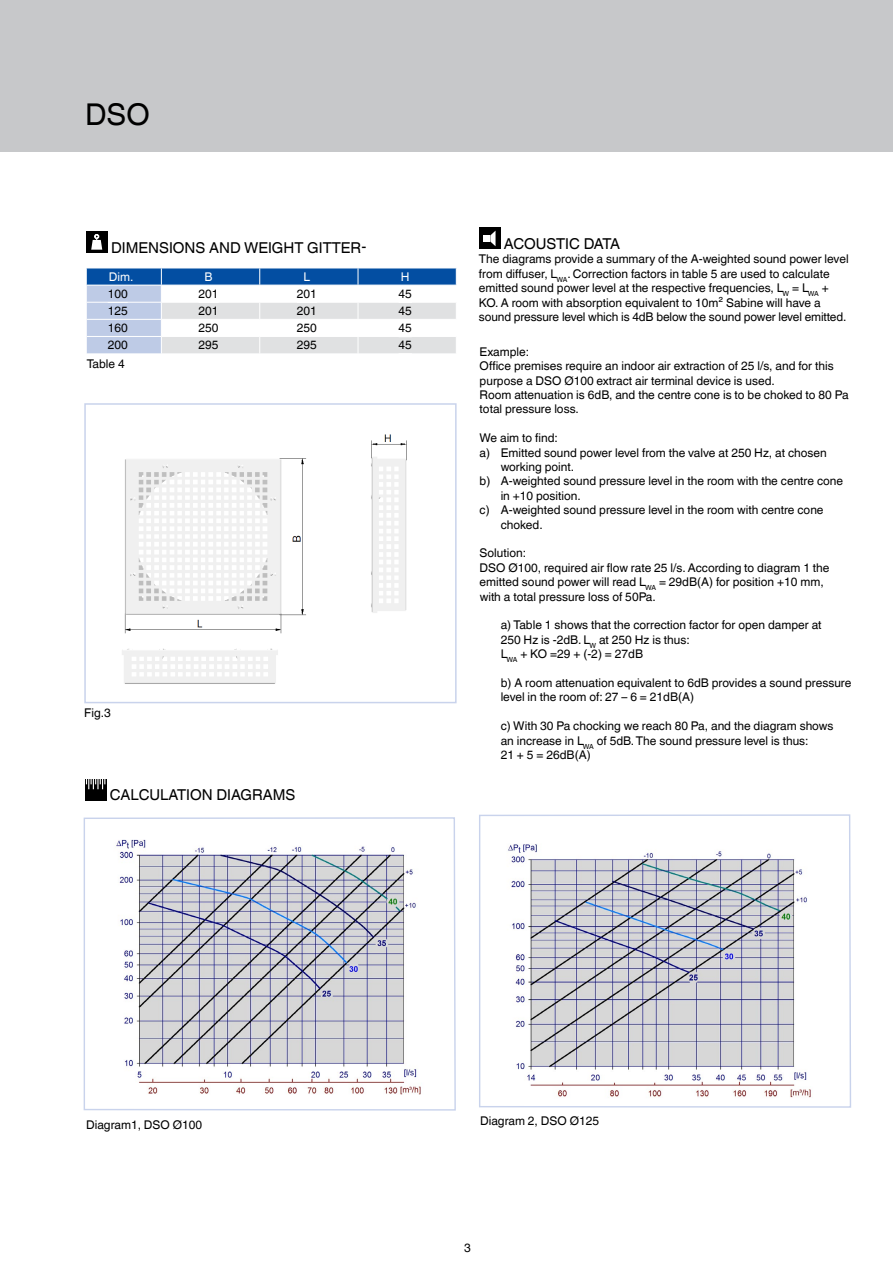
<style>
.page{position:relative;width:893px;height:1263px;background:#fff}
.page>*{position:absolute;margin:0;border:0;box-sizing:border-box;transform-origin:0 0}
.t1{font:30px "TROX Helvetica";color:#000}
.t2{font:15px "TROX Helvetica";color:#000}
.t3{font:12px/14.4px "TROX Helvetica";color:#000}
.t4{font:12px "TROX Helvetica";color:#fff}
</style>
<div class="page">
<div style="left:0;top:0;width:893px;height:152px;background:#c7c8ca"></div>
<div style="left:479px;top:228px;width:21px;height:21px;background:#000"></div>
<svg style="left:484px;top:231px;width:11px;height:15px"></svg>
<div style="left:85px;top:779px;width:21px;height:21px;background:#000"></div>
<svg style="left:86px;top:779px;width:19px;height:10px"></svg>
<svg style="left:83px;top:817px;width:373px;height:294px"></svg>
<img style="left:114px;top:830px;width:315px;height:266px">
<svg style="left:479px;top:814px;width:372px;height:294px"></svg>
<img style="left:503px;top:833px;width:317px;height:267px">
<div style="left:86px;top:231px;width:21px;height:22px;background:#000"></div>
<svg style="left:91px;top:234px;width:11px;height:16px"></svg>
<svg style="left:87px;top:268px;width:370px;height:86px"></svg>
<img style="left:122px;top:434px;width:285px;height:250px">
<div style="left:84px;top:403px;width:373px;height:300px;border:2px solid #c9d3ec"></div>
<h1 class="t1" style="left:85px;top:97px;width:66px">DSO</h1>
<p class="t2" style="left:111px;top:239px;width:257px">DIMENSIONS AND WEIGHT GITTER-</p>
<p class="t4" style="left:109px;top:270px;width:26px">Dim.</p>
<p class="t4" style="left:205px;top:270px;width:10px">B</p>
<p class="t4" style="left:304px;top:270px;width:8px">L</p>
<p class="t4" style="left:401px;top:270px;width:10px">H</p>
<p class="t3" style="left:108px;top:287px;width:22px">100</p>
<p class="t3" style="left:199px;top:287px;width:22px">201</p>
<p class="t3" style="left:297px;top:287px;width:22px">201</p>
<p class="t3" style="left:399px;top:287px;width:15px">45</p>
<p class="t3" style="left:108px;top:304px;width:22px">125</p>
<p class="t3" style="left:199px;top:304px;width:22px">201</p>
<p class="t3" style="left:297px;top:304px;width:22px">201</p>
<p class="t3" style="left:399px;top:304px;width:15px">45</p>
<p class="t3" style="left:108px;top:321px;width:22px">160</p>
<p class="t3" style="left:199px;top:321px;width:22px">250</p>
<p class="t3" style="left:297px;top:321px;width:22px">250</p>
<p class="t3" style="left:399px;top:321px;width:15px">45</p>
<p class="t3" style="left:108px;top:338px;width:22px">200</p>
<p class="t3" style="left:199px;top:338px;width:22px">295</p>
<p class="t3" style="left:297px;top:338px;width:22px">295</p>
<p class="t3" style="left:399px;top:338px;width:15px">45</p>
<p class="t3" style="left:87px;top:357px;width:40px">Table 4</p>
<p class="t3" style="left:84px;top:706px;width:28px">Fig.3</p>
<p class="t2" style="left:110px;top:786px;width:187px">CALCULATION DIAGRAMS</p>
<p class="t2" style="left:504px;top:235px;width:118px">ACOUSTIC DATA</p>
<p class="t3" style="left:479px;top:252px;width:371px">The diagrams provide a summary of the A-weighted sound power level from diffuser, L<sub>WA</sub>. Correction factors in table 5 are used to calculate emitted sound power level at the respective frequencies, L<sub>W</sub> = L<sub>WA</sub> + KO. A room with absorption equivalent to 10m² Sabine will have a sound pressure level which is 4dB below the sound power level emitted.</p>
<p class="t3" style="left:480px;top:344px;width:371px">Example:<br>Office premises require an indoor air extraction of 25 l/s, and for this purpose a DSO Ø100 extract air terminal device is used.<br>Room attenuation is 6dB, and the centre cone is to be choked to 80 Pa total pressure loss.</p>
<p class="t3" style="left:480px;top:431px;width:80px">We aim to find:</p>
<p class="t3" style="left:480px;top:445px;width:349px">a) Emitted sound power level from the valve at 250 Hz, at chosen</p>
<p class="t3" style="left:501px;top:460px;width:75px">working point.</p>
<p class="t3" style="left:480px;top:474px;width:365px">b) A-weighted sound pressure level in the room with the centre cone</p>
<p class="t3" style="left:501px;top:488px;width:82px">in +10 position.</p>
<p class="t3" style="left:480px;top:503px;width:345px">c) A-weighted sound pressure level in the room with centre cone</p>
<p class="t3" style="left:501px;top:517px;width:44px">choked.</p>
<p class="t3" style="left:480px;top:546px;width:351px">Solution:<br>DSO Ø100, required air flow rate 25 l/s. According to diagram 1 the emitted sound power will read L<sub>WA</sub> = 29dB(A) for position +10 mm, with a total pressure loss of 50Pa.</p>
<p class="t3" style="left:501px;top:618px;width:322px">a) Table 1 shows that the correction factor for open damper at<br>250 Hz is -2dB. L<sub>W</sub> at 250 Hz is thus:<br>L<sub>WA</sub> + KO =29 + (-2) = 27dB</p>
<p class="t3" style="left:501px;top:676px;width:352px">b) A room attenuation equivalent to 6dB provides a sound pressure level in the room of: 27 – 6 = 21dB(A)</p>
<p class="t3" style="left:501px;top:719px;width:334px">c) With 30 Pa chocking we reach 80 Pa, and the diagram shows an increase in L<sub>WA</sub> of 5dB. The sound pressure level is thus:<br>21 + 5 = 26dB(A)</p>
<p class="t3" style="left:86px;top:1117px;width:118px">Diagram1, DSO Ø100</p>
<p class="t3" style="left:480px;top:1114px;width:120px">Diagram 2, DSO Ø125</p>
<p class="t3" style="left:464px;top:1240px;width:8px">3</p>
</div>
